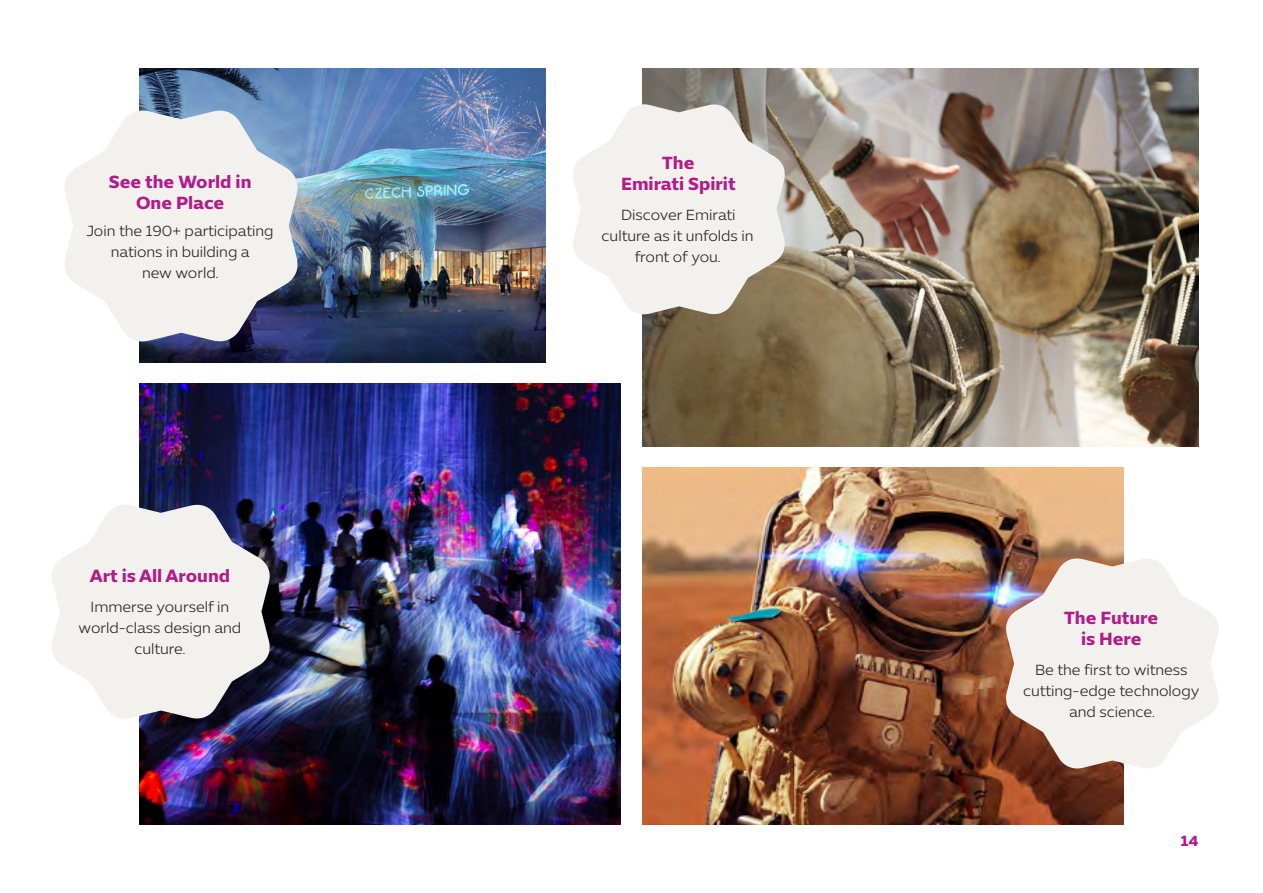
<style>
.page{position:relative;width:1263px;height:893px;background:#fff}
.page>*{position:absolute;margin:0;border:0;box-sizing:border-box;transform-origin:0 0}
.Body_Copy{font:700 18px/21px "Expo Sans Std";color:#b11c89;text-align:center}
.Body_Copy-2{font:300 15px/21px "Expo Sans Std";color:#231f20;text-align:center}
.t1{font:700 15px "Expo Sans Std";color:#b11c89}
</style>
<div class="page">
<img style="left:140px;top:383px;width:481px;height:441px">
<img style="left:642px;top:68px;width:556px;height:378px">
<img style="left:140px;top:68px;width:406px;height:294px">
<img style="left:642px;top:467px;width:481px;height:357px">
<svg style="left:52px;top:504px;width:218px;height:216px;background:#dad9db"></svg>
<svg style="left:65px;top:110px;width:233px;height:233px;background:#e0e1e4"></svg>
<svg style="left:573px;top:104px;width:212px;height:212px;background:#e7e4df"></svg>
<svg style="left:1004px;top:558px;width:215px;height:212px;background:#e6deda"></svg>
<p class="Body_Copy" style="left:109px;top:171px;width:144px">See the World in<br>One Place</p>
<p class="Body_Copy-2" style="left:87px;top:220px;width:188px">Join the 190+ participating nations in building a<br>new world.</p>
<p class="Body_Copy" style="left:90px;top:565px;width:142px">Art is All Around</p>
<p class="Body_Copy-2" style="left:79px;top:596px;width:164px">Immerse yourself in world-class design and culture.</p>
<p class="Body_Copy" style="left:621px;top:152px;width:116px">The<br>Emirati Spirit</p>
<p class="Body_Copy-2" style="left:602px;top:205px;width:153px">Discover Emirati culture as it unfolds in front of you.</p>
<p class="Body_Copy" style="left:1064px;top:607px;width:95px">The Future is Here</p>
<p class="Body_Copy-2" style="left:1023px;top:659px;width:178px">Be the first to witness cutting-edge technology and science.</p>
<p class="t1" style="left:1181px;top:831px;width:19px">14</p>
</div>
